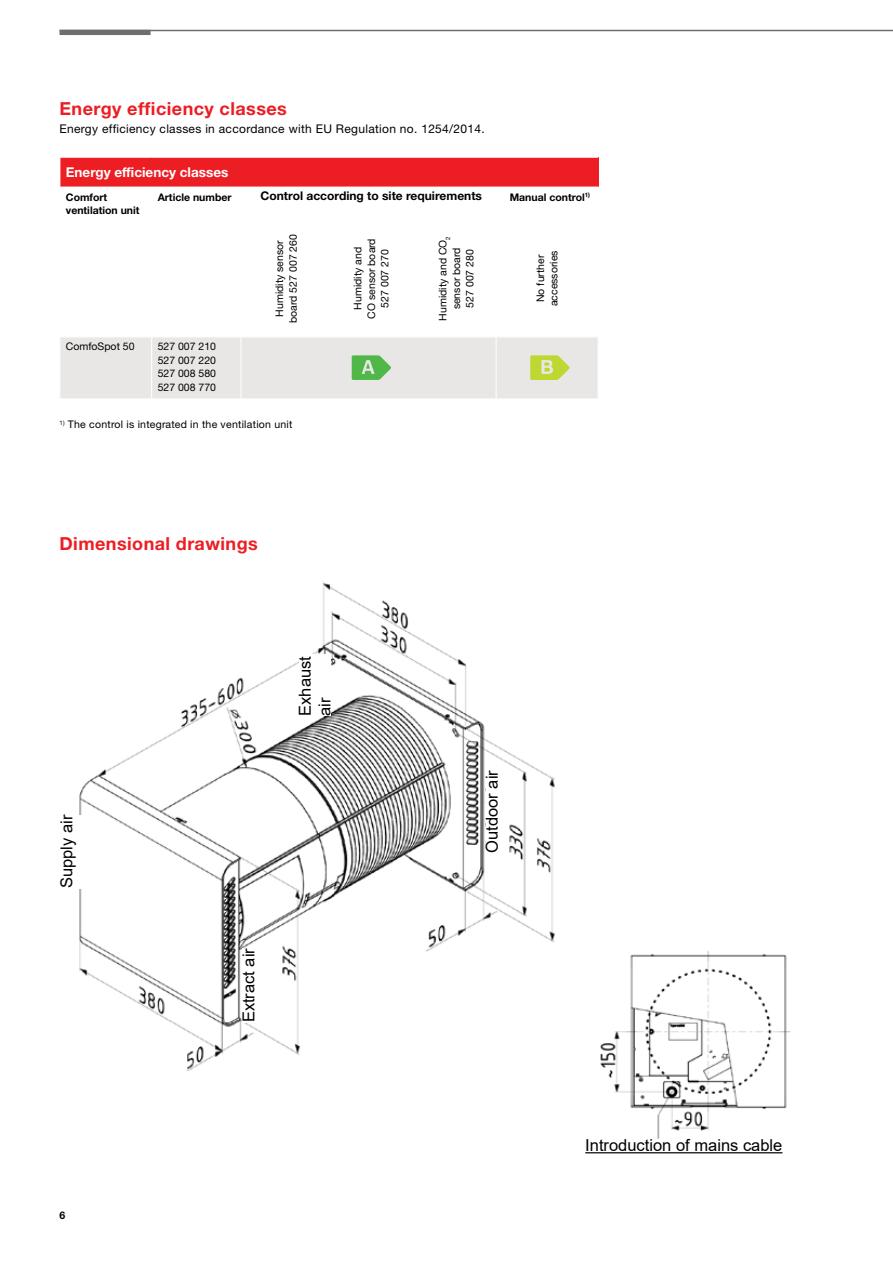
<style>
.page{position:relative;width:893px;height:1263px;background:#fff}
.page>*{position:absolute;margin:0;border:0;box-sizing:border-box;transform-origin:0 0}
.t1{font:700 18px "Helvetica Neue LTW1 G";letter-spacing:.025em;color:#ed1d24}
.t2{font:16.5px/19.8px "Arial";color:#000}
.t3{font:700 13.5px "Helvetica Neue LTW1 G";color:#fff}
.t4{font:12px "Helvetica Neuefor Zehnder";letter-spacing:.025em;color:#000}
.t5{font:700 12px "Helvetica Neue LTW1 G";color:#000}
.t6{font:10.5px/13.5px "Helvetica Neuefor Zehnder";color:#000;text-align:center}
.t7{font:700 10.5px/13.5px "Helvetica Neue LTW1 G";color:#000}
.t8{font:10.5px "Helvetica Neuefor Zehnder";letter-spacing:.025em;color:#000}
</style>
<div class="page">
<hr style="left:60px;top:30px;width:833px;height:1px;background:#6d6e71">
<div style="left:60px;top:30px;width:91px;height:5px;background:#6d6e71"></div>
<div style="left:60px;top:158px;width:538px;height:29px;background:#ed1d24"></div>
<svg style="left:60px;top:337px;width:538px;height:61px;background:#e3e5dd"></svg>
<img style="left:600px;top:951px;width:191px;height:188px">
<img style="left:79px;top:581px;width:476px;height:489px">
<div style="left:486px;top:770px;width:18px;height:83px;background:#fff"></div>
<hr style="left:585px;top:1152px;width:197px;height:1px;background:#000">
<div style="left:242px;top:948px;width:24px;height:74px;background:#fff"></div>
<div style="left:299px;top:655px;width:32px;height:61px;background:#fff"></div>
<div style="left:61px;top:815px;width:23px;height:73px;background:#fff"></div>
<h1 class="t1" style="left:60px;top:97px;width:229px">Energy efficiency classes</h1>
<p class="t4" style="left:60px;top:121px;width:427px">Energy efficiency classes in accordance with EU Regulation no. 1254/2014.</p>
<p class="t3" style="left:66px;top:164px;width:164px">Energy efficiency classes</p>
<p class="t7" style="left:66px;top:190px;width:75px">Comfort ventilation unit</p>
<p class="t7" style="left:158px;top:190px;width:75px">Article number</p>
<p class="t5" style="left:261px;top:188px;width:223px">Control according to site requirements</p>
<p class="t7" style="left:510px;top:190px;width:82px">Manual control<sup>1)</sup></p>
<p class="t6" style="left:273px;top:323px;width:90px;rotate:-90deg">Humidity sensor board 527 007 260</p>
<p class="t6" style="left:351px;top:319px;width:82px;rotate:-90deg">Humidity and<br>CO sensor board<br>527 007 270</p>
<p class="t6" style="left:436px;top:321px;width:86px;rotate:-90deg">Humidity and CO<sub>2 </sub>sensor board<br>527 007 280</p>
<p class="t6" style="left:534px;top:306px;width:57px;rotate:-90deg">No further accessories</p>
<p class="t6" style="left:66px;top:340px;width:70px">ComfoSpot 50</p>
<p class="t6" style="left:158px;top:340px;width:60px;text-align:justify">527 007 210<br>527 007 220<br>527 008 580<br>527 008 770</p>
<p class="t8" style="left:60px;top:418px;width:234px"><sup>1)</sup> The control is integrated in the ventilation unit</p>
<h1 class="t1" style="left:60px;top:532px;width:200px">Dimensional drawings</h1>
<h2 class="t2" style="left:57px;top:888px;width:75px;rotate:-90deg">Supply air</h2>
<h2 class="t2" style="left:239px;top:1022px;width:76px;rotate:-90deg">Extract air</h2>
<h2 class="t2" style="left:295px;top:716px;width:61px;rotate:-90deg">Exhaust air</h2>
<p class="t7" style="left:60px;top:1209px;width:7px">6</p>
<h2 class="t2" style="left:482px;top:853px;width:84px;rotate:-90deg">Outdoor air</h2>
<h2 class="t2" style="left:585px;top:1135px;width:199px">Introduction of mains cable</h2>
</div>
